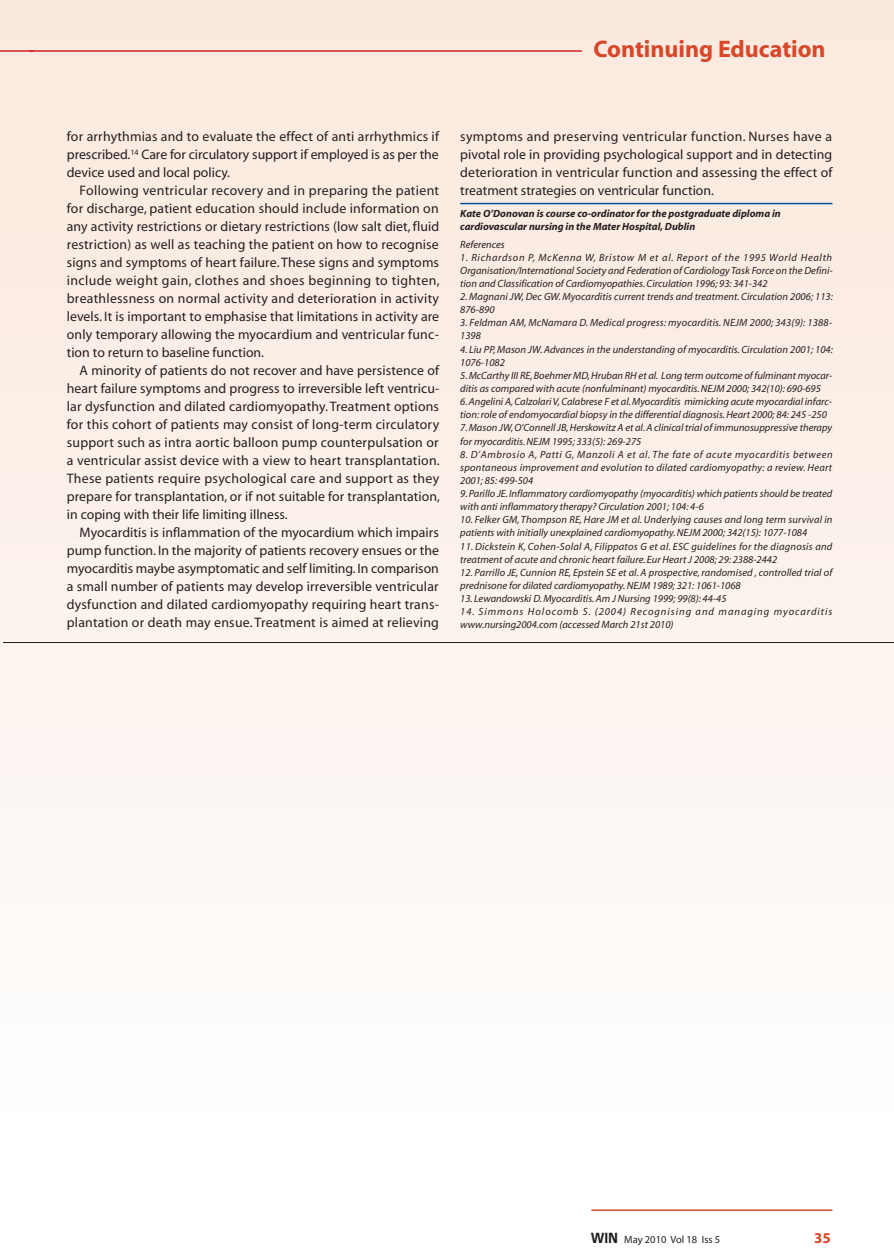
<style>
.page{position:relative;width:894px;height:1258px;background:#fff}
.page>*{position:absolute;margin:0;border:0;box-sizing:border-box;transform-origin:0 0}
.t1{font:700 24px "Myriad";color:#d74729}
.t2{font:700 15px "Myriad";color:#d74729}
.t3{font:13.8px/18px "Myriad";color:#231f20;text-align:justify}
.t4{font:italic 10.5px/13.2px "Myriad";color:#231f20}
.t5{font:italic 10.5px/13.2px "Myriad";letter-spacing:.02em;color:#231f20}
.t6{font:italic 700 10.5px/13.2px "Myriad";color:#231f20}
.t7{font:italic 10.5px/13.2px "Myriad";letter-spacing:.09em;color:#231f20}
.t8{font:10.5px "Myriad";color:#231f20}
.s1{font-family:"Antique Olive";font-weight:700;font-size:13.8px}
</style>
<div class="page">
<div style="left:0;top:0;width:894px;height:1136px;background:linear-gradient(to bottom,#fae7dc,#fefefd)"></div>
<hr style="left:460px;top:203px;width:372px;height:1px;background:#0153a0">
<hr style="left:28px;top:50px;width:554px;height:2px;background:#d1232a">
<hr style="left:591px;top:1209px;width:241px;height:2px;background:#d74729">
<div style="left:0;top:0;width:28px;height:1136px;background:linear-gradient(to bottom,#fae7dc,#fefefd)"></div>
<hr style="left:0;top:50px;width:34px;height:2px;background:#d1232a">
<hr style="left:3px;top:642px;width:891px;height:1px;background:#231f20">
<svg style="left:0;top:0;width:5px;height:4px"></svg>
<h1 class="t1" style="left:593px;top:37px;width:234px">Continuing Education</h1>
<p class="t3" style="left:67px;top:128px;width:374px">for arrhythmias and to evaluate the effect of anti arrhythmics if prescribed.<sup>14</sup> Care for circulatory support if employed is as per the device used and local policy.</p>
<p class="t3" style="left:67px;top:182px;width:374px;text-indent:13px">Following ventricular recovery and in preparing the patient for discharge, patient education should include information on any activity restrictions or dietary restrictions (low salt diet, fluid restriction) as well as teaching the patient on how to recognise signs and symptoms of heart failure. These signs and symptoms include weight gain, clothes and shoes beginning to tighten, breathlessness on normal activity and deterioration in activity levels. It is important to emphasise that limitations in activity are only temporary allowing the myocardium and ventricular func&shy;tion to return to baseline function.</p>
<p class="t3" style="left:67px;top:362px;width:375px;text-indent:13px">A minority of patients do not recover and have persistence of heart failure symptoms and progress to irreversible left ventricu&shy;lar dysfunction and dilated cardiomyopathy. Treatment options for this cohort of patients may consist of long-term circulatory support such as intra aortic balloon pump counterpulsation or a ventricular assist device with a view to heart transplantation.<br>These patients require psychological care and support as they prepare for transplantation, or if not suitable for transplantation, in coping with their life limiting illness.</p>
<p class="t3" style="left:67px;top:524px;width:374px;text-indent:13px">Myocarditis is inflammation of the myocardium which impairs pump function. In the majority of patients recovery ensues or the myocarditis maybe asymptomatic and self limiting. In comparison a small number of patients may develop irreversible ventricular dysfunction and dilated cardiomyopathy requiring heart trans&shy;plantation or death may ensue. Treatment is aimed at relieving</p>
<p class="t3" style="left:460px;top:128px;width:374px">symptoms and preserving ventricular function. Nurses have a pivotal role in providing psychological support and in detecting deterioration in ventricular function and assessing the effect of treatment strategies on ventricular function.</p>
<p class="t6" style="left:460px;top:207px;width:322px">Kate O’Donovan is course co-ordinator for the postgraduate diploma in cardiovascular nursing in the Mater Hospital, Dublin</p>
<p class="t4" style="left:460px;top:238px;width:46px">References</p>
<p class="t4" style="left:460px;top:251px;width:374px;text-align:justify">1. Richardson P, McKenna W, Bristow M et al. Report of the 1995 World Health Organisation/International Society and Federation of Cardiology Task Force on the Defini&shy;tion and Classification of Cardiomyopathies. Circulation 1996; 93: 341-342</p>
<p class="t4" style="left:460px;top:290px;width:374px">2. Magnani JW, Dec GW. Myocarditis current trends and treatment. Circulation 2006; 113:<br>876-890</p>
<p class="t4" style="left:460px;top:317px;width:373px">3. Feldman AM, McNamara D. Medical progress: myocarditis. NEJM 2000; 343(9): 1388-<br>1398</p>
<p class="t4" style="left:460px;top:343px;width:374px">4. Liu PP, Mason JW. Advances in the understanding of myocarditis. Circulation 2001; 104:<br>1076-1082</p>
<p class="t4" style="left:460px;top:369px;width:374px">5. McCarthy III RE, Boehmer MD, Hruban RH et al. Long term outcome of fulminant myocar&shy;ditis as compared with acute (nonfulminant) myocarditis. NEJM 2000; 342(10): 690-695</p>
<p class="t4" style="left:460px;top:395px;width:373px">6. Angelini A, Calzolari V, Calabrese F et al. Myocarditis mimicking acute myocardial infarc&shy;tion: role of endomyocardial biopsy in the differential diagnosis. Heart 2000; 84: 245 -250</p>
<p class="t4" style="left:460px;top:422px;width:373px">7. Mason JW, O’Connell JB, Herskowitz A et al. A clinical trial of immunosuppressive therapy for myocarditis. NEJM 1995; 333(5): 269-275</p>
<p class="t4" style="left:460px;top:448px;width:374px;text-align:justify">8. D’Ambrosio A, Patti G, Manzoli A et al. The fate of acute myocarditis between spontaneous improvement and evolution to dilated cardiomyopathy: a review. Heart 2001; 85: 499-504</p>
<p class="t4" style="left:460px;top:487px;width:373px">9. Parillo JE. Inflammatory cardiomyopathy (myocarditis) which patients should be treated with anti inflammatory therapy? Circulation 2001; 104: 4-6</p>
<p class="t4" style="left:460px;top:513px;width:374px">10. Felker GM, Thompson RE, Hare JM et al. Underlying causes and long term survival in patients with initially unexplained cardiomyopathy. NEJM 2000; 342(15): 1077-1084</p>
<p class="t5" style="left:460px;top:540px;width:374px">11. Dickstein K, Cohen-Solal A, Filippatos G et al. ESC guidelines for the diagnosis and treatment of acute and chronic heart failure. Eur Heart J 2008; 29: 2388-2442</p>
<p class="t4" style="left:460px;top:566px;width:374px">12. Parrillo JE, Cunnion RE, Epstein SE et al. A prospective, randomised , controlled trial of prednisone for dilated cardiomyopathy. NEJM 1989; 321: 1061-1068</p>
<p class="t4" style="left:460px;top:592px;width:268px">13. Lewandowski D. Myocarditis. Am J Nursing 1999; 99(8): 44-45</p>
<p class="t7" style="left:460px;top:605px;width:374px">14. Simmons Holocomb S. (2004) Recognising and managing myocarditis www.nursing2004.com (accessed March 21st 2010)</p>
<p class="t8" style="left:591px;top:1234px;width:131px"><span class="s1">WIN</span> May 2010 Vol 18 Iss 5</p>
<p class="t2" style="left:814px;top:1230px;width:18px">35</p>
</div>
